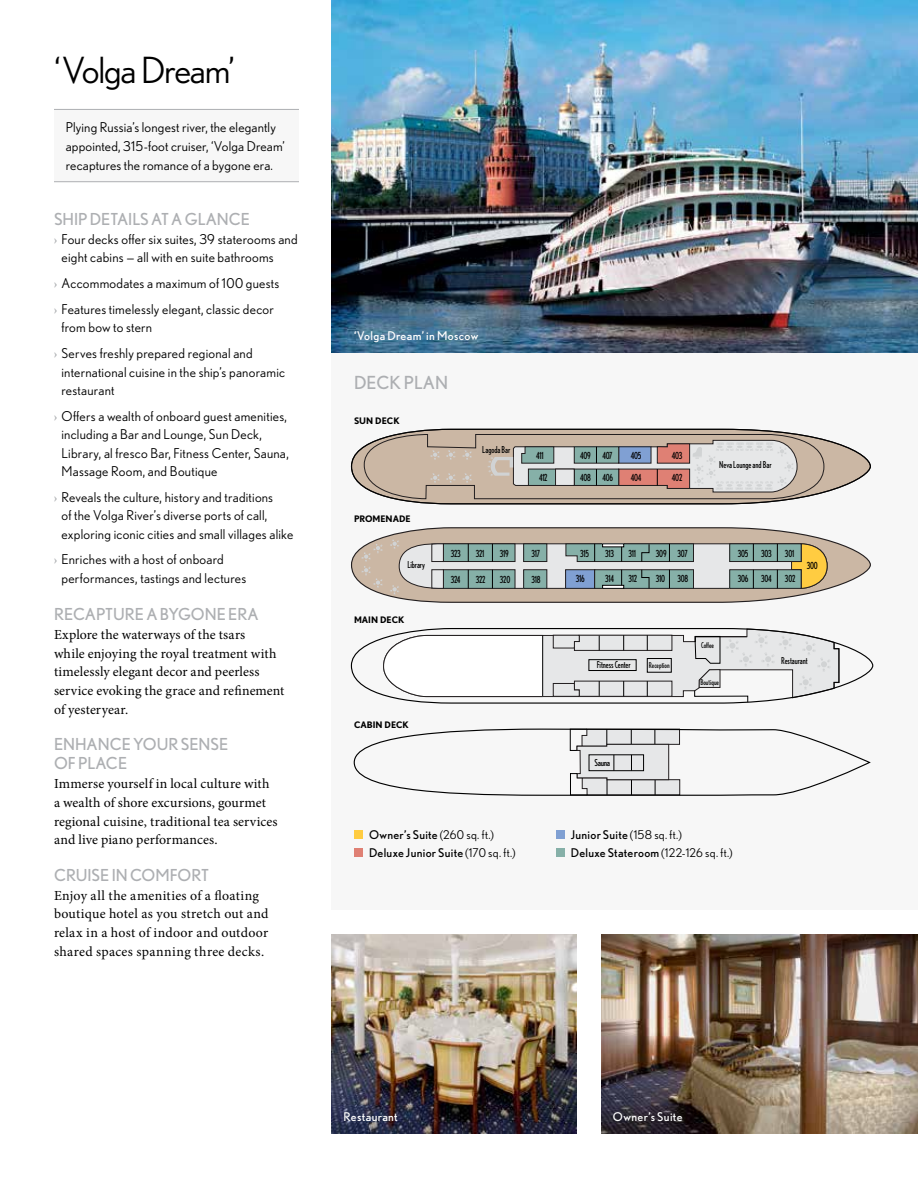
<style>
.page{position:relative;width:918px;height:1188px;background:#fff}
.page>*{position:absolute;margin:0;border:0;box-sizing:border-box;transform-origin:0 0}
.t1{font:36px "Nobel";letter-spacing:-.03em;color:#000}
.t2{font:18px "Nobel";color:#adafb2}
.t3{font:16.5px/18.8px "Nobel";color:#adafb2}
.t4{font:13.8px/18.8px "Minion Pro";letter-spacing:.01em;color:#000}
.t5{font:13.5px/18.3px "Nobel";letter-spacing:.015em;color:#000}
.t6{font:12px/18.8px "Nobel";letter-spacing:.025em;color:#000}
.t7{font:12px "Nobel";letter-spacing:.03em;color:#fff}
.t8{font:condensed 9.75px "Nobel";letter-spacing:-.025em;color:#000;scale:.95 1}
.t9{font:condensed 9.6px "Nobel";letter-spacing:-.005em;color:#000;scale:.9 1}
.t10{font:condensed 9.45px "Nobel";color:#000}
.t11{font:700 9px "Nobel";color:#000}
.t12{font:condensed 7.95px "Nobel";color:#000;scale:.9 1}
.s1{font-family:"Minion Pro";font-weight:700;color:#adafb2}
.s2{font-style:inherit}
</style>
<div class="page">
<div style="left:332px;top:352px;width:586px;height:558px;background:#f7f7f7"></div>
<svg style="left:353px;top:728px;width:518px;height:68px"></svg>
<svg style="left:350px;top:628px;width:524px;height:76px"></svg>
<svg style="left:351px;top:527px;width:520px;height:76px;background:#b5b6ab"></svg>
<svg style="left:350px;top:428px;width:521px;height:77px;background:#beb3a9"></svg>
<div style="left:54px;top:109px;width:245px;height:73px;background:#f7f7f7"></div>
<hr style="left:54px;top:109px;width:245px;height:1px;background:#adafb2">
<hr style="left:54px;top:181px;width:245px;height:1px;background:#adafb2">
<img style="left:332px;top:0;width:586px;height:352px">
<img style="left:601px;top:934px;width:317px;height:200px">
<img style="left:332px;top:934px;width:245px;height:200px">
<div style="left:608px;top:1107px;width:82px;height:22px;background:#000;opacity:.75"></div>
<div style="left:354px;top:830px;width:9px;height:9px;background:#ffcc41"></div>
<div style="left:354px;top:848px;width:9px;height:9px;background:#df8074"></div>
<div style="left:556px;top:830px;width:9px;height:9px;background:#80a0d3"></div>
<div style="left:556px;top:848px;width:9px;height:9px;background:#86b0a8"></div>
<h1 class="t1" style="left:54px;top:48px;width:183px">‘Volga Dream’</h1>
<p class="t5" style="left:66px;top:118px;width:221px;line-height:18.8px">Plying Russia’s longest river, the elegantly appointed, 315-foot cruiser, ‘Volga Dream’ recaptures the romance of a bygone era.</p>
<p class="t3" style="left:54px;top:210px;width:198px">SHIP DETAILS AT A GLANCE</p>
<p class="t5" style="left:62px;top:230px;width:238px;text-indent:-8px"><span class="s1">›</span> Four decks offer six suites, 39 staterooms and eight cabins — all with en suite bathrooms</p>
<p class="t5" style="left:54px;top:270px;width:227px;line-height:26px"><span class="s1">›</span> Accommodates a maximum of 100 guests <span class="s1">›</span> Features timelessly elegant, classic decor</p>
<p class="t5" style="left:54px;top:315px;width:200px;line-height:26px;text-indent:8px">from bow to stern<br><span class="s1">›</span> Serves freshly prepared regional and</p>
<p class="t5" style="left:62px;top:363px;width:225px">international cuisine in the ship’s panoramic restaurant</p>
<p class="t5" style="left:62px;top:407px;width:229px;text-indent:-8px"><span class="s1">›</span> Offers a wealth of onboard guest amenities, including a Bar and Lounge, Sun Deck, Library, al fresco Bar, Fitness Center, Sauna, Massage Room, and Boutique</p>
<p class="t5" style="left:62px;top:488px;width:233px;text-indent:-8px"><span class="s1">›</span> Reveals the culture, history and traditions<br>of the Volga River’s diverse ports of call, exploring iconic cities and small villages alike</p>
<p class="t5" style="left:62px;top:550px;width:186px;text-indent:-8px"><span class="s1">›</span> Enriches with a host of onboard performances, tastings and lectures</p>
<p class="t3" style="left:54px;top:605px;width:206px">RECAPTURE A BYGONE ERA</p>
<p class="t4" style="left:54px;top:625px;width:232px">Explore the waterways of the tsars<br>while enjoying the royal treatment with timelessly elegant decor and peerless service evoking the grace and refinement of yesteryear.</p>
<p class="t3" style="left:54px;top:735px;width:176px">ENHANCE YOUR SENSE<br>OF PLACE</p>
<p class="t4" style="left:54px;top:774px;width:225px">Immerse yourself in local culture with a wealth of shore excursions, gourmet regional cuisine, traditional tea services and live piano performances.</p>
<p class="t3" style="left:54px;top:865px;width:156px">CRUISE IN COMFORT</p>
<p class="t4" style="left:54px;top:886px;width:216px">Enjoy all the amenities of a floating boutique hotel as you stretch out and relax in a host of indoor and outdoor shared spaces spanning three decks.</p>
<p class="t7" style="left:354px;top:328px;width:126px">‘Volga Dream’ in Moscow</p>
<h2 class="t2" style="left:354px;top:372px;width:96px">DECK PLAN</h2>
<p class="t11" style="left:354px;top:415px;width:47px">SUN DECK</p>
<p class="t11" style="left:354px;top:514px;width:58px">PROMENADE</p>
<p class="t9" style="left:407px;top:559px;width:21px">Library</p>
<p class="t11" style="left:354px;top:615px;width:52px">MAIN DECK</p>
<p class="t9" style="left:482px;top:444px;width:33px">Lagoda Bar</p>
<p class="t8" style="left:451px;top:548px;width:12px">323</p>
<p class="t8" style="left:476px;top:548px;width:11px">321</p>
<p class="t8" style="left:500px;top:548px;width:11px">319</p>
<p class="t8" style="left:451px;top:574px;width:12px">324</p>
<p class="t8" style="left:476px;top:574px;width:12px">322</p>
<p class="t8" style="left:500px;top:574px;width:13px">320</p>
<p class="t11" style="left:354px;top:719px;width:57px">CABIN DECK</p>
<p class="t8" style="left:536px;top:449px;width:9px">411</p>
<p class="t8" style="left:580px;top:449px;width:36px">409 407</p>
<p class="t8" style="left:631px;top:449px;width:13px">405</p>
<p class="t8" style="left:672px;top:449px;width:13px">403</p>
<p class="t8" style="left:539px;top:472px;width:11px">412</p>
<p class="t8" style="left:580px;top:472px;width:36px">408 406</p>
<p class="t8" style="left:631px;top:472px;width:13px">404</p>
<p class="t8" style="left:672px;top:472px;width:13px">402</p>
<p class="t9" style="left:719px;top:459px;width:59px">Neva Lounge and Bar</p>
<p class="t8" style="left:531px;top:548px;width:11px">317</p>
<p class="t8" style="left:531px;top:574px;width:11px">318</p>
<p class="t8" style="left:580px;top:548px;width:11px">315</p>
<p class="t8" style="left:576px;top:573px;width:11px">316</p>
<p class="t8" style="left:605px;top:548px;width:11px">313</p>
<p class="t8" style="left:605px;top:573px;width:11px">314</p>
<p class="t8" style="left:629px;top:548px;width:9px">311</p>
<p class="t8" style="left:629px;top:573px;width:11px">312</p>
<p class="t8" style="left:656px;top:548px;width:13px">309</p>
<p class="t8" style="left:656px;top:573px;width:11px">310</p>
<p class="t8" style="left:677px;top:548px;width:12px">307</p>
<p class="t8" style="left:677px;top:573px;width:13px">308</p>
<p class="t8" style="left:738px;top:548px;width:13px">305</p>
<p class="t8" style="left:738px;top:573px;width:13px">306</p>
<p class="t8" style="left:761px;top:548px;width:13px">303</p>
<p class="t8" style="left:761px;top:573px;width:13px">304</p>
<p class="t8" style="left:785px;top:548px;width:11px">301</p>
<p class="t8" style="left:785px;top:573px;width:13px">302</p>
<p class="t8" style="left:807px;top:560px;width:13px">300</p>
<p class="t9" style="left:597px;top:659px;width:39px">Fitness Center</p>
<p class="t12" style="left:649px;top:660px;width:25px">Reception</p>
<p class="t12" style="left:701px;top:640px;width:16px">Co ee</p>
<p class="t12" style="left:700px;top:678px;width:22px">Boutique</p>
<p class="t9" style="left:781px;top:655px;width:31px">Restaurant</p>
<p class="t10" style="left:594px;top:757px;width:17px">Sauna</p>
<p class="t6" style="left:369px;top:825px;width:148px">Owner’s Suite <span class="s2">(260 sq. ft.)<br></span>Deluxe Junior Suite <span class="s2">(170 sq. ft.)</span></p>
<p class="t6" style="left:571px;top:825px;width:163px">Junior Suite <span class="s2">(158 sq. ft.)<br></span>Deluxe Stateroom <span class="s2">(122-126 sq. ft.)</span></p>
<p class="t7" style="left:344px;top:1110px;width:56px">Restaurant</p>
<p class="t7" style="left:613px;top:1110px;width:71px">Owner’s Suite</p>
</div>
